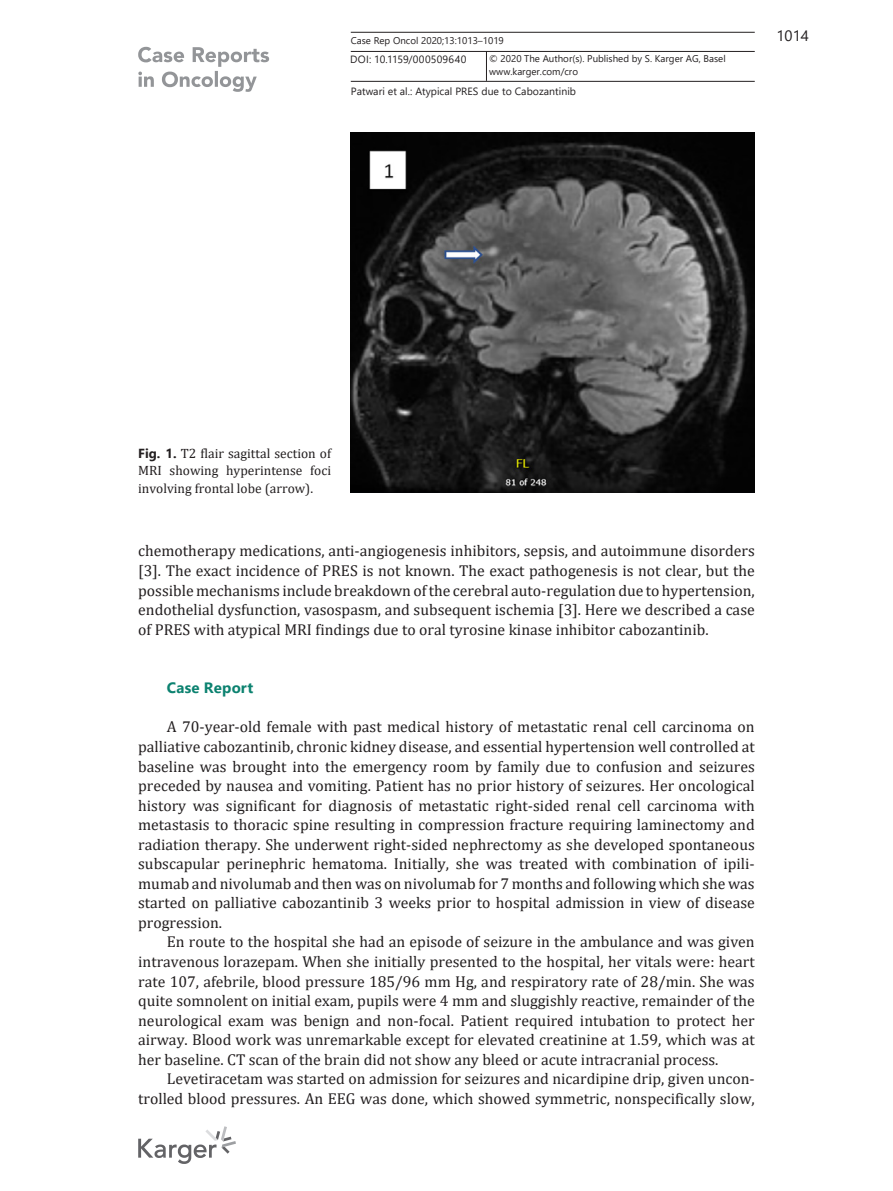
<style>
.page{position:relative;width:893px;height:1191px;background:#fff}
.page>*{position:absolute;margin:0;border:0;box-sizing:border-box;transform-origin:0 0}
.t1{font:15.75px/19.5px "Cambria";color:#231f20;text-align:justify}
.t2{font:700 15px "Segoe UI";letter-spacing:.015em;color:#0c8270}
.t3{font:15px "Segoe UI";color:#231f20}
.t4{font:13.5px/17.4px "Cambria";color:#231f20;text-align:justify}
.t5{font:10.5px "Segoe UI";letter-spacing:.005em;color:#231f20}
.t6{font:10.5px "Segoe UI";letter-spacing:.025em;color:#231f20}
.t7{font:9.75px "Segoe UI";color:#231f20}
.s1{font-family:"Segoe UI";font-weight:700;font-size:13.2px}
</style>
<div class="page">
<svg style="left:138px;top:47px;width:131px;height:45px"></svg>
<hr style="left:351px;top:51px;width:404px;height:1px;background:#231f20">
<hr style="left:351px;top:81px;width:404px;height:1px;background:#231f20">
<hr style="left:351px;top:32px;width:404px;height:1px;background:#231f20">
<hr style="left:486px;top:51px;width:1px;height:30px;background:#231f20">
<svg style="left:138px;top:1126px;width:98px;height:38px"></svg>
<img style="left:350px;top:133px;width:404px;height:360px">
<p class="t7" style="left:351px;top:31px;width:155px">Case Rep Oncol 2020;13:1013–1019</p>
<p class="t6" style="left:350px;top:49px;width:118px">DOI: 10.1159/000509640</p>
<p class="t7" style="left:489px;top:50px;width:238px">© 2020 The Author(s). Published by S. Karger AG, Basel</p>
<p class="t7" style="left:489px;top:62px;width:90px">www.karger.com/cro</p>
<p class="t5" style="left:351px;top:81px;width:227px">Patwari et al.: Atypical PRES due to Cabozantinib</p>
<p class="t3" style="left:776px;top:22px;width:34px">1014</p>
<p class="t4" style="left:138px;top:444px;width:194px"><span class="s1">Fig. 1.</span> T2 flair sagittal section of MRI showing hyperintense foci involving frontal lobe (arrow).</p>
<p class="t1" style="left:138px;top:541px;width:618px">chemotherapy medications, anti-angiogenesis inhibitors, sepsis, and autoimmune disorders [3]. The exact incidence of PRES is not known. The exact pathogenesis is not clear, but the possible mechanisms include breakdown of the cerebral auto-regulation due to hypertension, endothelial dysfunction, vasospasm, and subsequent ischemia [3]. Here we described a case of PRES with atypical MRI findings due to oral tyrosine kinase inhibitor cabozantinib.</p>
<p class="t2" style="left:167px;top:674px;width:88px">Case Report</p>
<p class="t1" style="left:138px;top:717px;width:618px;text-indent:29px">A 70-year-old female with past medical history of metastatic renal cell carcinoma on palliative cabozantinib, chronic kidney disease, and essential hypertension well controlled at baseline was brought into the emergency room by family due to confusion and seizures preceded by nausea and vomiting. Patient has no prior history of seizures. Her oncological history was significant for diagnosis of metastatic right-sided renal cell carcinoma with metastasis to thoracic spine resulting in compression fracture requiring laminectomy and radiation therapy. She underwent right-sided nephrectomy as she developed spontaneous subscapular perinephric hematoma. Initially, she was treated with combination of ipili&shy;mumab and nivolumab and then was on nivolumab for 7 months and following which she was started on palliative cabozantinib 3 weeks prior to hospital admission in view of disease progression.</p>
<p class="t1" style="left:138px;top:932px;width:618px;text-indent:29px">En route to the hospital she had an episode of seizure in the ambulance and was given intravenous lorazepam. When she initially presented to the hospital, her vitals were: heart rate 107, afebrile, blood pressure 185/96 mm Hg, and respiratory rate of 28/min. She was quite somnolent on initial exam, pupils were 4 mm and sluggishly reactive, remainder of the neurological exam was benign and non-focal. Patient required intubation to protect her airway. Blood work was unremarkable except for elevated creatinine at 1.59, which was at her baseline. CT scan of the brain did not show any bleed or acute intracranial process.</p>
<p class="t1" style="left:138px;top:1069px;width:618px;text-align:right">Levetiracetam was started on admission for seizures and nicardipine drip, given uncon&shy;trolled blood pressures. An EEG was done, which showed symmetric, nonspecifically slow,</p>
</div>
